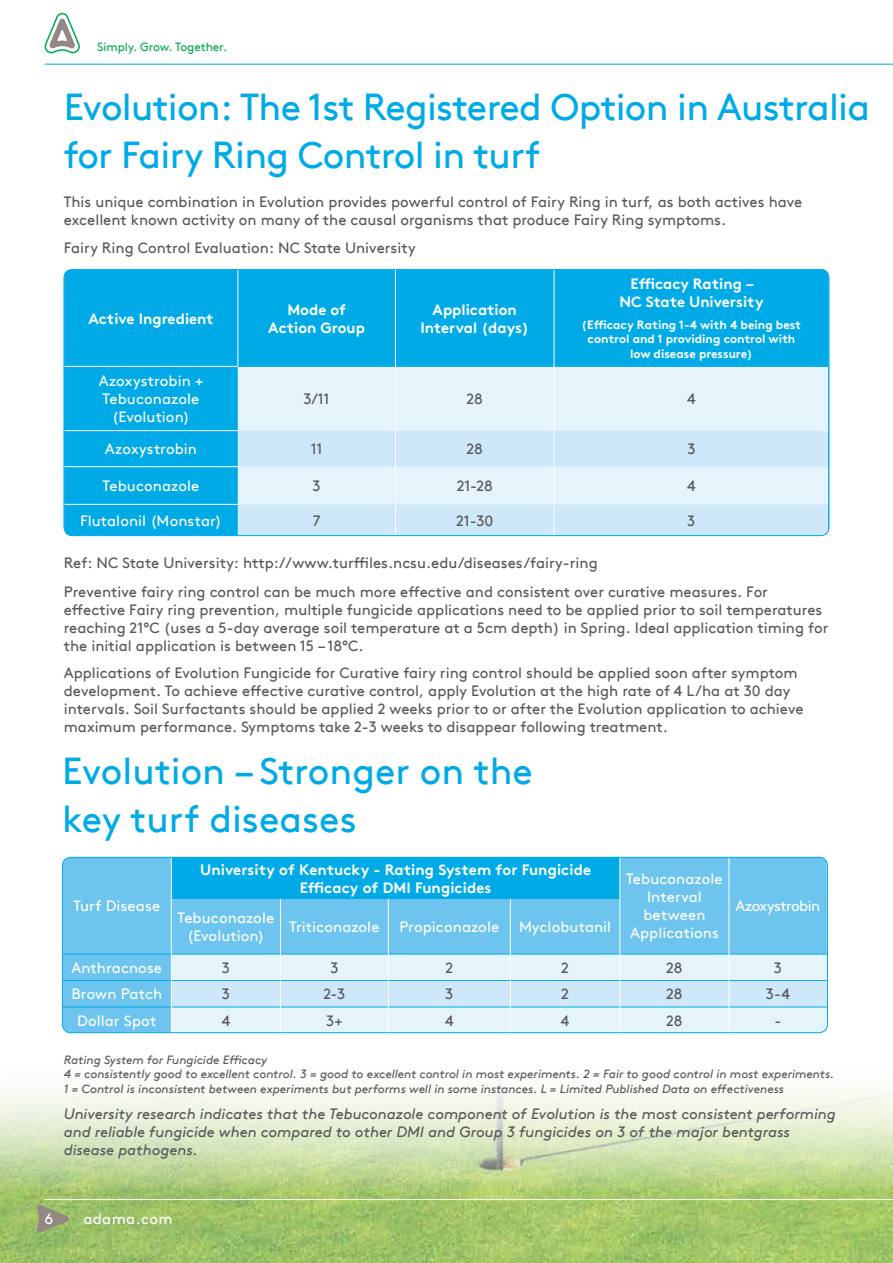
<style>
.page{position:relative;width:893px;height:1263px;background:#fff}
.page>*{position:absolute;margin:0;border:0;box-sizing:border-box;transform-origin:0 0}
.t1{font:37.5px/48px "Brown TT";letter-spacing:-.02em;color:#00aae7}
.t2{font:37.5px/48px "Brown TT";color:#00aae7}
.t3{font:15px/18px "Brown TT";color:#58595b}
.t4{font:15px/18px "Brown TT";letter-spacing:.005em;color:#fff;text-align:center}
.t5{font:italic 15px/18px "Brown TT";color:#58595b}
.t6{font:700 15px/18px "Brown TT";color:#fff;text-align:center}
.t7{font:15px "Brown TT";letter-spacing:-.04em;color:#fff}
.t8{font:15px "Brown TT";letter-spacing:.025em;color:#fff}
.t9{font:italic 12px/14.4px "Brown TT";color:#58595b}
.t10{font:700 12px/14.4px "Brown TT";color:#fff;text-align:center}
.t11{font:12px "Brown TT";letter-spacing:-.01em;color:#00ab4e}
</style>
<div class="page">
<img style="left:0;top:315px;width:893px;height:948px">
<hr style="left:45px;top:1199px;width:848px;height:1px;background:#fff">
<hr style="left:45px;top:64px;width:848px;height:1px;background:#00aae7">
<svg style="left:36px;top:1204px;width:34px;height:29px"></svg>
<svg style="left:44px;top:13px;width:36px;height:40px"></svg>
<div style="left:64px;top:269px;width:765px;height:267px;background:#00aae7"></div>
<div style="left:238px;top:367px;width:589px;height:64px;background:#e5f3fb"></div>
<svg style="left:238px;top:431px;width:590px;height:105px;background:#d4ebf9"></svg>
<hr style="left:238px;top:269px;width:1px;height:97px;background:#fff">
<hr style="left:238px;top:366px;width:157px;height:1px;background:#00aae7">
<hr style="left:396px;top:366px;width:158px;height:1px;background:#00aae7">
<hr style="left:554px;top:366px;width:275px;height:1px;background:#00aae7">
<hr style="left:828px;top:504px;width:1px;height:32px;background:#00aae7">
<hr style="left:64px;top:366px;width:174px;height:1px;background:#fff">
<hr style="left:64px;top:430px;width:174px;height:1px;background:#fff">
<hr style="left:64px;top:466px;width:174px;height:1px;background:#fff">
<hr style="left:64px;top:504px;width:174px;height:1px;background:#fff">
<hr style="left:395px;top:269px;width:1px;height:97px;background:#fff">
<hr style="left:554px;top:269px;width:1px;height:97px;background:#fff">
<hr style="left:395px;top:366px;width:1px;height:65px;background:#fff">
<hr style="left:554px;top:366px;width:1px;height:65px;background:#fff">
<hr style="left:395px;top:431px;width:1px;height:36px;background:#fff">
<hr style="left:554px;top:431px;width:1px;height:36px;background:#fff">
<hr style="left:395px;top:467px;width:1px;height:37px;background:#fff">
<hr style="left:554px;top:467px;width:1px;height:37px;background:#fff">
<hr style="left:395px;top:504px;width:1px;height:32px;background:#fff">
<hr style="left:554px;top:504px;width:1px;height:32px;background:#fff">
<div style="left:62px;top:858px;width:765px;height:175px;background:#6dc5ef"></div>
<div style="left:171px;top:857px;width:449px;height:41px;background:#00aae7"></div>
<hr style="left:62px;top:857px;width:109px;height:1px;background:#00aae7">
<hr style="left:729px;top:857px;width:98px;height:1px;background:#00aae7">
<hr style="left:172px;top:898px;width:108px;height:1px;background:#00aae7">
<hr style="left:280px;top:898px;width:108px;height:1px;background:#00aae7">
<hr style="left:388px;top:898px;width:122px;height:1px;background:#00aae7">
<hr style="left:510px;top:898px;width:110px;height:1px;background:#00aae7">
<hr style="left:62px;top:954px;width:109px;height:1px;background:#00aae7">
<hr style="left:62px;top:980px;width:109px;height:1px;background:#00aae7">
<hr style="left:62px;top:1007px;width:109px;height:1px;background:#00aae7">
<hr style="left:171px;top:857px;width:1px;height:41px;background:#fff">
<hr style="left:620px;top:857px;width:1px;height:41px;background:#fff">
<hr style="left:729px;top:857px;width:1px;height:41px;background:#fff">
<hr style="left:729px;top:898px;width:1px;height:56px;background:#fff">
<hr style="left:171px;top:898px;width:1px;height:56px;background:#fff">
<hr style="left:280px;top:899px;width:1px;height:55px;background:#fff">
<hr style="left:388px;top:899px;width:1px;height:55px;background:#fff">
<hr style="left:510px;top:899px;width:1px;height:55px;background:#fff">
<hr style="left:620px;top:898px;width:1px;height:56px;background:#fff">
<svg style="left:171px;top:954px;width:656px;height:79px;background:#d6edf9"></svg>
<div style="left:62px;top:857px;width:766px;height:176px;border:1px solid #00aae7;border-radius:9px"></div>
<p class="t11" style="left:97px;top:40px;width:132px">Simply. Grow. Together.</p>
<h1 class="t1" style="left:64px;top:84px;width:808px">Evolution: The 1st Registered Option in Australia for Fairy Ring Control in turf</h1>
<p class="t3" style="left:64px;top:193px;width:740px">This unique combination in Evolution provides powerful control of Fairy Ring in turf, as both actives have excellent known activity on many of the causal organisms that produce Fairy Ring symptoms.</p>
<p class="t3" style="left:64px;top:239px;width:353px">Fairy Ring Control Evaluation: NC State University</p>
<p class="t6" style="left:88px;top:309px;width:127px">Active Ingredient</p>
<p class="t6" style="left:268px;top:300px;width:98px">Mode of<br>Action Group</p>
<p class="t6" style="left:421px;top:300px;width:110px">Application<br>Interval (days)</p>
<p class="t6" style="left:619px;top:275px;width:146px">Efficacy Rating –<br>NC State University</p>
<p class="t10" style="left:582px;top:318px;width:221px">(Efficacy Rating 1-4 with 4 being best control and 1 providing control with low disease pressure)</p>
<p class="t4" style="left:99px;top:372px;width:106px">Azoxystrobin +<br>Tebuconazole (Evolution)</p>
<p class="t3" style="left:304px;top:390px;width:28px">3/11</p>
<p class="t3" style="left:467px;top:390px;width:18px">28</p>
<p class="t3" style="left:687px;top:390px;width:10px">4</p>
<p class="t4" style="left:105px;top:440px;width:94px">Azoxystrobin</p>
<p class="t3" style="left:311px;top:440px;width:13px">11</p>
<p class="t3" style="left:467px;top:440px;width:18px">28</p>
<p class="t3" style="left:687px;top:440px;width:10px">3</p>
<p class="t4" style="left:103px;top:477px;width:98px">Tebuconazole</p>
<p class="t3" style="left:313px;top:477px;width:10px">3</p>
<p class="t3" style="left:457px;top:477px;width:38px">21-28</p>
<p class="t3" style="left:687px;top:477px;width:10px">4</p>
<p class="t4" style="left:80px;top:512px;width:143px">Flutalonil (Monstar)</p>
<p class="t3" style="left:313px;top:512px;width:9px">7</p>
<p class="t3" style="left:456px;top:512px;width:39px">21-30</p>
<p class="t3" style="left:687px;top:512px;width:10px">3</p>
<p class="t3" style="left:64px;top:554px;width:535px">Ref: NC State University: http://www.turffiles.ncsu.edu/diseases/fairy-ring</p>
<p class="t3" style="left:64px;top:583px;width:766px">Preventive fairy ring control can be much more effective and consistent over curative measures. For effective Fairy ring prevention, multiple fungicide applications need to be applied prior to soil temperatures reaching 21°C (uses a 5-day average soil temperature at a 5cm depth) in Spring. Ideal application timing for the initial application is between 15 – 18°C.</p>
<p class="t3" style="left:64px;top:664px;width:741px">Applications of Evolution Fungicide for Curative fairy ring control should be applied soon after symptom development. To achieve effective curative control, apply Evolution at the high rate of 4 L/ha at 30 day intervals. Soil Surfactants should be applied 2 weeks prior to or after the Evolution application to achieve maximum performance. Symptoms take 2-3 weeks to disappear following treatment.</p>
<h1 class="t2" style="left:62px;top:747px;width:472px">Evolution – Stronger on the key turf diseases</h1>
<p class="t4" style="left:73px;top:897px;width:88px">Turf Disease</p>
<p class="t6" style="left:200px;top:860px;width:392px">University of Kentucky - Rating System for Fungicide<br>Efficacy of DMI Fungicides</p>
<p class="t4" style="left:626px;top:870px;width:98px">Tebuconazole<br>Interval between<br>Applications</p>
<p class="t4" style="left:178px;top:909px;width:98px">Tebuconazole (Evolution)</p>
<p class="t4" style="left:289px;top:918px;width:92px">Triticonazole</p>
<p class="t4" style="left:399px;top:918px;width:102px">Propiconazole</p>
<p class="t4" style="left:519px;top:918px;width:94px">Myclobutanil</p>
<p class="t7" style="left:735px;top:897px;width:86px">Azoxystrobin</p>
<p class="t4" style="left:71px;top:959px;width:92px">Anthracnose</p>
<p class="t3" style="left:222px;top:959px;width:10px">3</p>
<p class="t3" style="left:330px;top:959px;width:10px">3</p>
<p class="t3" style="left:445px;top:959px;width:9px">2</p>
<p class="t3" style="left:561px;top:959px;width:9px">2</p>
<p class="t3" style="left:666px;top:959px;width:18px">28</p>
<p class="t3" style="left:774px;top:959px;width:10px">3</p>
<p class="t4" style="left:71px;top:985px;width:92px">Brown Patch</p>
<p class="t3" style="left:222px;top:985px;width:10px">3</p>
<p class="t3" style="left:323px;top:985px;width:24px">2-3</p>
<p class="t3" style="left:445px;top:985px;width:10px">3</p>
<p class="t3" style="left:561px;top:985px;width:9px">2</p>
<p class="t3" style="left:666px;top:985px;width:18px">28</p>
<p class="t3" style="left:766px;top:985px;width:26px">3-4</p>
<p class="t4" style="left:77px;top:1012px;width:81px">Dollar Spot</p>
<p class="t3" style="left:222px;top:1012px;width:10px">4</p>
<p class="t3" style="left:326px;top:1012px;width:18px">3+</p>
<p class="t3" style="left:445px;top:1012px;width:10px">4</p>
<p class="t3" style="left:561px;top:1012px;width:10px">4</p>
<p class="t3" style="left:666px;top:1012px;width:18px">28</p>
<p class="t3" style="left:774px;top:1012px;width:8px">-</p>
<p class="t9" style="left:64px;top:1052px;width:772px">Rating System for Fungicide Efficacy<br>4 = consistently good to excellent control. 3 = good to excellent control in most experiments. 2 = Fair to good control in most experiments.<br>1 = Control is inconsistent between experiments but performs well in some instances. L = Limited Published Data on effectiveness</p>
<p class="t5" style="left:64px;top:1105px;width:773px">University research indicates that the Tebuconazole component of Evolution is the most consistent performing and reliable fungicide when compared to other DMI and Group 3 fungicides on 3 of the major bentgrass disease pathogens.</p>
<p class="t4" style="left:44px;top:1209px;width:10px">6</p>
<p class="t8" style="left:83px;top:1209px;width:91px">adama.com</p>
</div>
